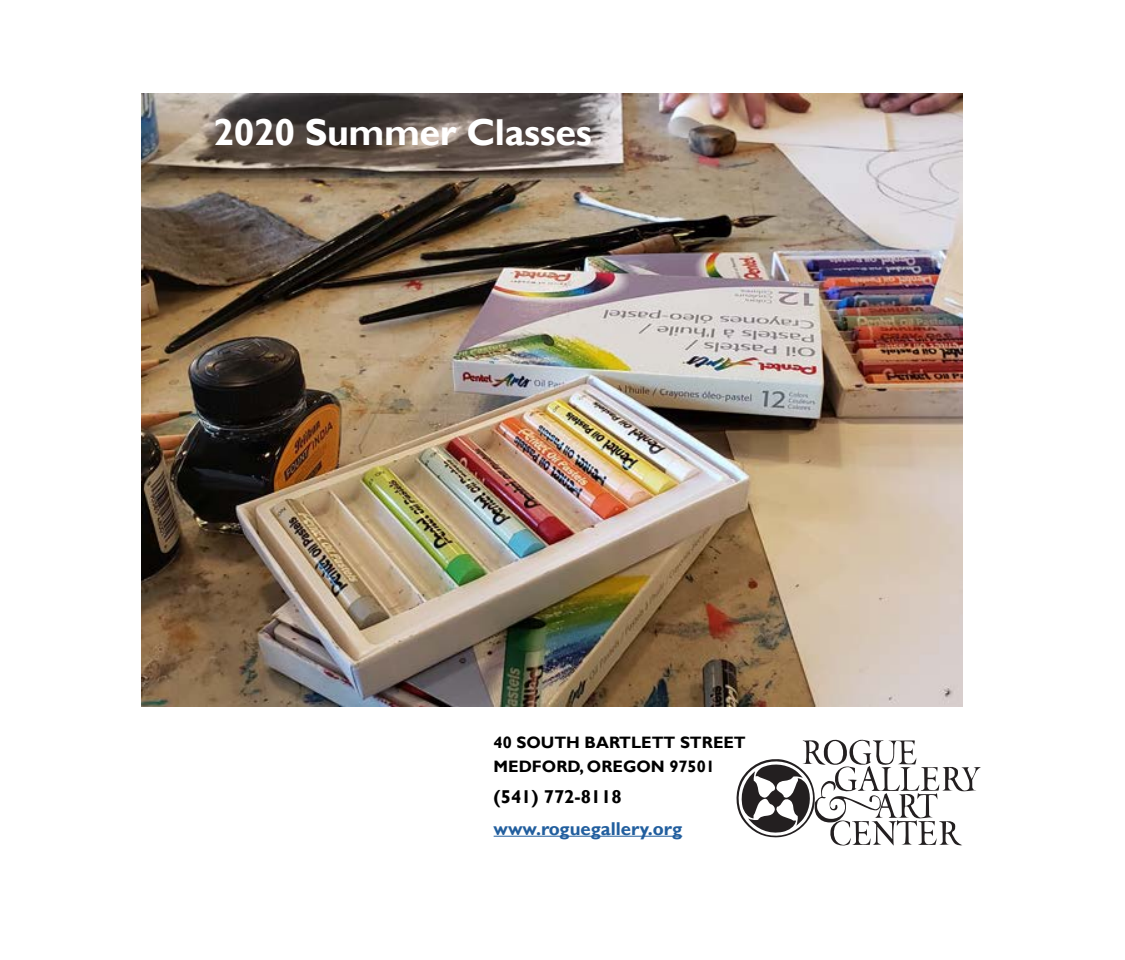
<style>
.page{position:relative;width:1125px;height:960px;background:#fff}
.page>*{position:absolute;margin:0;border:0;box-sizing:border-box;transform-origin:0 0}
.t1{font:700 37.5px "Gill Sans";letter-spacing:-.01em;color:#fff}
.t2{font:700 18.62px "Gill Sans";color:#215e9e}
.t3{font:700 18.62px "Gill Sans";color:#000}
.t4{font:700 16.5px/23.5px "Gill Sans";color:#000}
</style>
<div class="page">
<img style="left:141px;top:94px;width:821px;height:612px">
<hr style="left:494px;top:836px;width:188px;height:1px;background:#215e9e">
<svg style="left:737px;top:740px;width:244px;height:106px"></svg>
<h1 class="t1" style="left:213px;top:110px;width:380px">2020 Summer Classes</h1>
<p class="t4" style="left:494px;top:731px;width:254px">40 SOUTH BARTLETT STREET<br>MEDFORD, OREGON 97501</p>
<p class="t3" style="left:494px;top:786px;width:130px">(541) 772-8118</p>
<p class="t2" style="left:494px;top:817px;width:190px">www.roguegallery.org</p>
</div>
